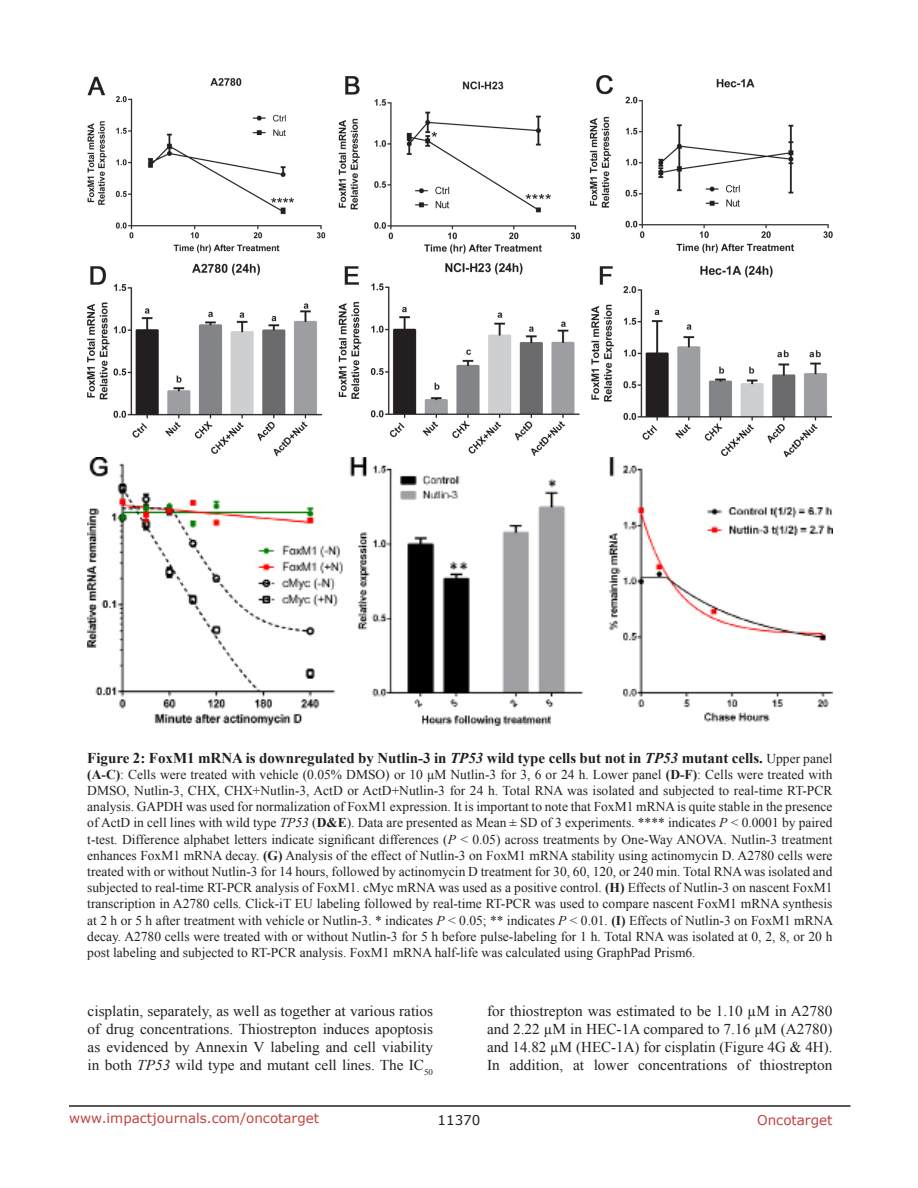
<style>
.page{position:relative;width:918px;height:1188px;background:#fff}
.page>*{position:absolute;margin:0;border:0;box-sizing:border-box;transform-origin:0 0}
.BodyText{font:15px/18px "Times New Roman";color:#231f20;text-align:justify}
.FigureText{font:700 15px "Times New Roman";color:#231f20}
.FigureText-2{font:13.5px/16.2px "Times New Roman";color:#231f20;text-align:justify}
.t1{font:13.5px "Verdana";color:#c24141}
.t2{font:13.5px "Verdana";color:#231f20}
.s1{font-style:italic}
.s2{font-weight:400;font-size:13.5px}
.s3{font-weight:700}
</style>
<div class="page">
<hr style="left:69px;top:1105px;width:781px;height:2px;background:#231f20">
<img style="left:87px;top:76px;width:745px;height:649px">
<p class="FigureText" style="left:87px;top:747px;width:747px">Figure 2: FoxM1 mRNA is downregulated by Nutlin-3 in <span class="s1">TP53</span> wild type cells but not in <span class="s1">TP53</span> mutant cells. <span class="s2">Upper panel</span></p>
<p class="FigureText-2" style="left:87px;top:766px;width:747px"><span class="s3">(A-C)</span>: Cells were treated with vehicle (0.05% DMSO) or 10 μM Nutlin-3 for 3, 6 or 24 h. Lower panel <span class="s3">(D-F)</span>: Cells were treated with DMSO, Nutlin-3, CHX, CHX+Nutlin-3, ActD or ActD+Nutlin-3 for 24 h. Total RNA was isolated and subjected to real-time RT-PCR analysis. GAPDH was used for normalization of FoxM1 expression. It is important to note that FoxM1 mRNA is quite stable in the presence of ActD in cell lines with wild type <span class="s1">TP53</span> (<span class="s3">D&amp;E</span>). Data are presented as Mean ± SD of 3 experiments. **** indicates <span class="s1">P</span> &lt; 0.0001 by paired t-test. Difference alphabet letters indicate significant differences (<span class="s1">P</span> &lt; 0.05) across treatments by One-Way ANOVA. Nutlin-3 treatment enhances FoxM1 mRNA decay. <span class="s3">(G)</span> Analysis of the effect of Nutlin-3 on FoxM1 mRNA stability using actinomycin D. A2780 cells were treated with or without Nutlin-3 for 14 hours, followed by actinomycin D treatment for 30, 60, 120, or 240 min. Total RNA was isolated and subjected to real-time RT-PCR analysis of FoxM1. cMyc mRNA was used as a positive control. <span class="s3">(H)</span> Effects of Nutlin-3 on nascent FoxM1 transcription in A2780 cells. Click-iT EU labeling followed by real-time RT-PCR was used to compare nascent FoxM1 mRNA synthesis at 2 h or 5 h after treatment with vehicle or Nutlin-3. * indicates <span class="s1">P</span> &lt; 0.05; ** indicates <span class="s1">P</span> &lt; 0.01. <span class="s3">(I)</span> Effects of Nutlin-3 on FoxM1 mRNA decay. A2780 cells were treated with or without Nutlin-3 for 5 h before pulse-labeling for 1 h. Total RNA was isolated at 0, 2, 8, or 20 h post labeling and subjected to RT-PCR analysis. FoxM1 mRNA half-life was calculated using GraphPad Prism6.</p>
<p class="BodyText" style="left:88px;top:1001px;width:347px">cisplatin, separately, as well as together at various ratios of drug concentrations. Thiostrepton induces apoptosis as evidenced by Annexin V labeling and cell viability in both <span class="s1">TP53</span> wild type and mutant cell lines. The IC<sub>50</sub></p>
<p class="BodyText" style="left:487px;top:1001px;width:347px">for thiostrepton was estimated to be 1.10 µM in A2780 and 2.22 µM in HEC-1A compared to 7.16 µM (A2780) and 14.82 µM (HEC-1A) for cisplatin (Figure 4G &amp; 4H).<br>In addition, at lower concentrations of thiostrepton</p>
<p class="t1" style="left:69px;top:1109px;width:252px">www.impactjournals.com/oncotarget</p>
<p class="t2" style="left:438px;top:1111px;width:44px">11370</p>
<p class="t1" style="left:757px;top:1111px;width:77px">Oncotarget</p>
</div>
